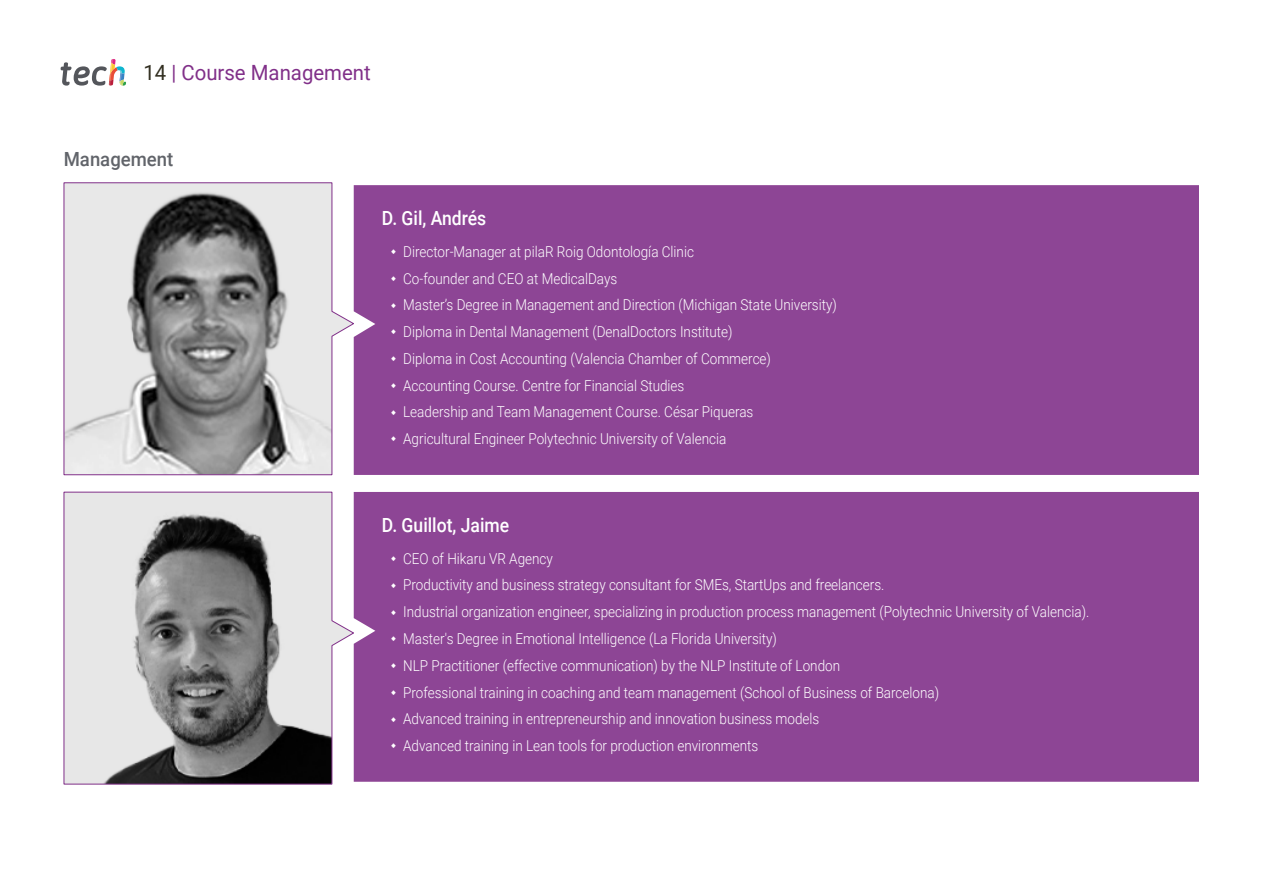
<style>
.page{position:relative;width:1263px;height:893px;background:#fff}
.page>*{position:absolute;margin:0;border:0;box-sizing:border-box;transform-origin:0 0}
.t1{font:21px "Roboto";color:#813089}
.t2{font:500 19.5px "Roboto";color:#fff;scale:.9 1}
.t3{font:500 19.5px "Roboto";color:#61646a;scale:.95 1}
.t4{font:300 15px/26.7px "Roboto";color:#fff;scale:.9 1}
.s1{color:#312e20}
</style>
<div class="page">
<svg style="left:61px;top:59px;width:65px;height:27px"></svg>
<div style="left:354px;top:185px;width:845px;height:290px;background:#8d4595"></div>
<div style="left:354px;top:492px;width:845px;height:290px;background:#8d4595"></div>
<svg style="left:64px;top:182px;width:290px;height:293px;background:#b5b4b5"></svg>
<svg style="left:64px;top:492px;width:290px;height:292px;background:#abaaab"></svg>
<svg style="left:391px;top:249px;width:5px;height:5px"></svg>
<svg style="left:391px;top:276px;width:5px;height:5px"></svg>
<svg style="left:391px;top:303px;width:5px;height:5px"></svg>
<svg style="left:391px;top:330px;width:5px;height:5px"></svg>
<svg style="left:391px;top:356px;width:5px;height:5px"></svg>
<svg style="left:391px;top:383px;width:5px;height:5px"></svg>
<svg style="left:391px;top:410px;width:5px;height:5px"></svg>
<svg style="left:391px;top:437px;width:5px;height:5px"></svg>
<svg style="left:391px;top:556px;width:5px;height:5px"></svg>
<svg style="left:391px;top:583px;width:5px;height:5px"></svg>
<svg style="left:391px;top:610px;width:5px;height:5px"></svg>
<svg style="left:391px;top:636px;width:5px;height:5px"></svg>
<svg style="left:391px;top:663px;width:5px;height:5px"></svg>
<svg style="left:391px;top:690px;width:5px;height:5px"></svg>
<svg style="left:391px;top:717px;width:5px;height:5px"></svg>
<svg style="left:391px;top:743px;width:5px;height:5px"></svg>
<h1 class="t1" style="left:144px;top:57px;width:229px"><span class="s1">14</span> | Course Management</h1>
<h2 class="t3" style="left:64px;top:145px;width:117px">Management</h2>
<h2 class="t2" style="left:382px;top:205px;width:117px">D. Gil, Andrés</h2>
<p class="t4" style="left:403px;top:238px;width:483px">Director-Manager at pilaR Roig Odontología Clinic<br>Co-founder and CEO at MedicalDays<br>Master’s Degree in Management and Direction (Michigan State University)<br>Diploma in Dental Management (DenalDoctors Institute)<br>Diploma in Cost Accounting (Valencia Chamber of Commerce)<br>Accounting Course. Centre for Financial Studies<br>Leadership and Team Management Course. César Piqueras<br>Agricultural Engineer Polytechnic University of Valencia</p>
<h2 class="t2" style="left:382px;top:511px;width:143px">D. Guillot, Jaime</h2>
<p class="t4" style="left:403px;top:544px;width:764px">CEO of Hikaru VR Agency<br>Productivity and business strategy consultant for SMEs, StartUps and freelancers.<br>Industrial organization engineer, specializing in production process management (Polytechnic University of Valencia).<br>Master's Degree in Emotional Intelligence (La Florida University)<br>NLP Practitioner (effective communication) by the NLP Institute of London<br>Professional training in coaching and team management (School of Business of Barcelona)<br>Advanced training in entrepreneurship and innovation business models<br>Advanced training in Lean tools for production environments</p>
</div>
